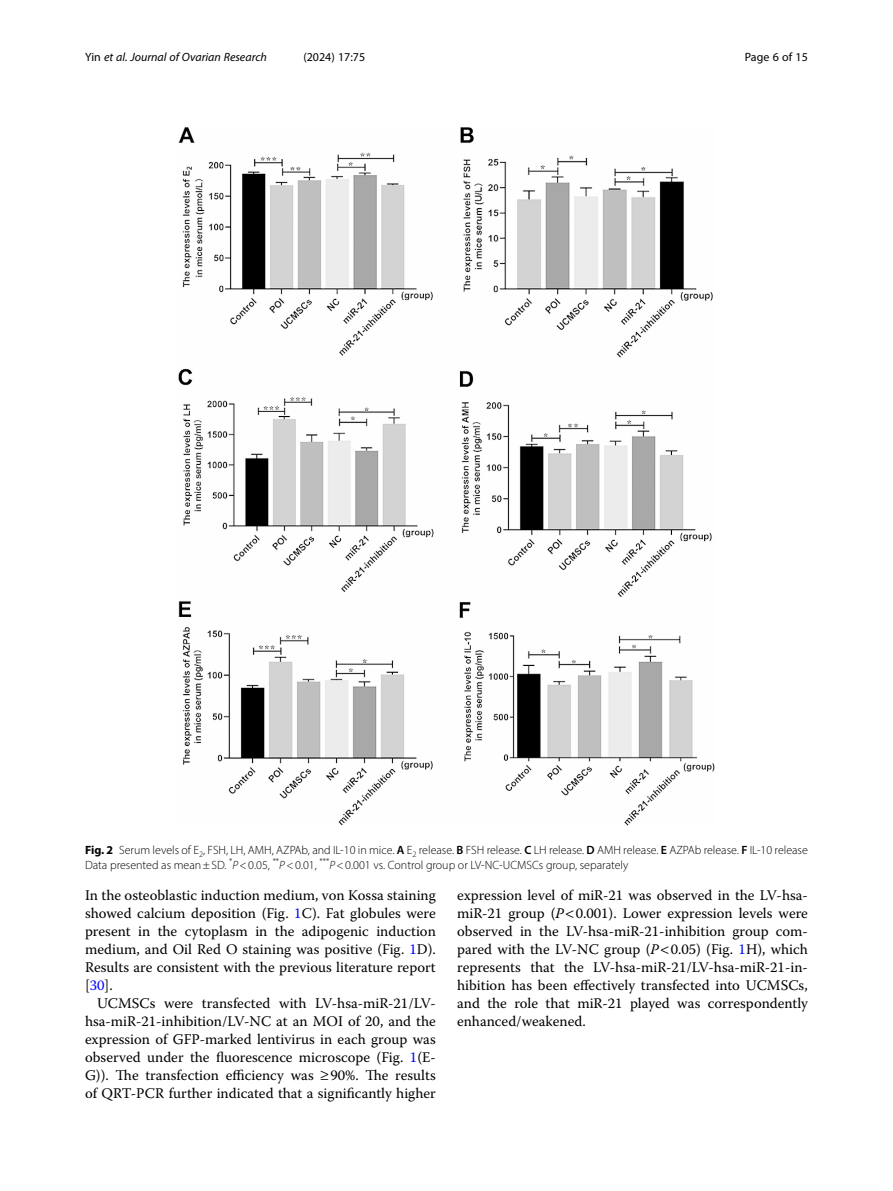
<style>
.page{position:relative;width:893px;height:1191px;background:#fff}
.page>*{position:absolute;margin:0;border:0;box-sizing:border-box;transform-origin:0 0}
.Body_Text_Indent{font:14.7px/18px "Warnock Pro";color:#000;text-align:justify}
.Body_Text{font:14.7px/18px "Warnock Pro";color:#000;text-align:justify}
.Figure_Caption{font:300 12px/15px "Myriad Pro";color:#000}
.t1{font:italic 12px "Myriad Pro";color:#000}
.t2{font:12px "Myriad Pro";color:#000}
.s1{font-style:normal}
.s2{font-weight:700}
.s3{font-weight:600}
.s4{font-style:italic}
.s5{color:#00f}
</style>
<div class="page">
<img style="left:178px;top:127px;width:537px;height:699px">
<p class="t1" style="left:85px;top:50px;width:183px"><span class="s1">Yin</span> et al. Journal of Ovarian Research</p>
<p class="t2" style="left:303px;top:50px;width:63px">(2024) 17:75</p>
<p class="t2" style="left:745px;top:50px;width:65px">Page 6 of 15</p>
<p class="Figure_Caption" style="left:85px;top:842px;width:724px"><span class="s2">Fig. 2</span> Serum levels of E<sub>2</sub>, FSH, LH, AMH, AZPAb, and IL-10 in mice. <span class="s3">A</span> E<sub>2</sub> release. <span class="s3">B</span> FSH release. <span class="s3">C</span> LH release. <span class="s3">D</span> AMH release. <span class="s3">E</span> AZPAb release. <span class="s3">F</span> IL-10 release<br>Data presented as mean±SD. <sup>*</sup><span class="s4">P</span>&lt;0.05, <sup>**</sup><span class="s4">P</span>&lt;0.01, <sup>***</sup><span class="s4">P</span>&lt;0.001 vs. Control group or LV-NC-UCMSCs group, separately</p>
<p class="Body_Text" style="left:85px;top:886px;width:352px">In the osteoblastic induction medium, von Kossa staining showed calcium deposition (Fig. <span class="s5">1</span>C). Fat globules were present in the cytoplasm in the adipogenic induction medium, and Oil Red O staining was positive (Fig. <span class="s5">1</span>D).<br>Results are consistent with the previous literature report [<span class="s5">30</span>].</p>
<p class="Body_Text_Indent" style="left:85px;top:994px;width:352px;text-indent:12px">UCMSCs were transfected with LV-hsa-miR-21/LV&shy;hsa-miR-21-inhibition/LV-NC at an MOI of 20, and the expression of GFP-marked lentivirus in each group was observed under the fluorescence microscope (Fig. <span class="s5">1</span>(E-G)). The transfection efficiency was ≥90%. The results of QRT-PCR further indicated that a significantly higher</p>
<p class="Body_Text_Indent" style="left:457px;top:886px;width:352px">expression level of miR-21 was observed in the LV-hsa&shy;miR-21 group (<span class="s4">P</span> 0.001). Lower expression levels were observed in the LV-hsa-miR-21-inhibition group com&shy;pared with the LV-NC group (<span class="s4">P</span> 0.05) (Fig. <span class="s5">1</span>H), which represents that the LV-hsa-miR-21/LV-hsa-miR-21-in&shy;hibition has been effectively transfected into UCMSCs, and the role that miR-21 played was correspondently enhanced/weakened.</p>
</div>
